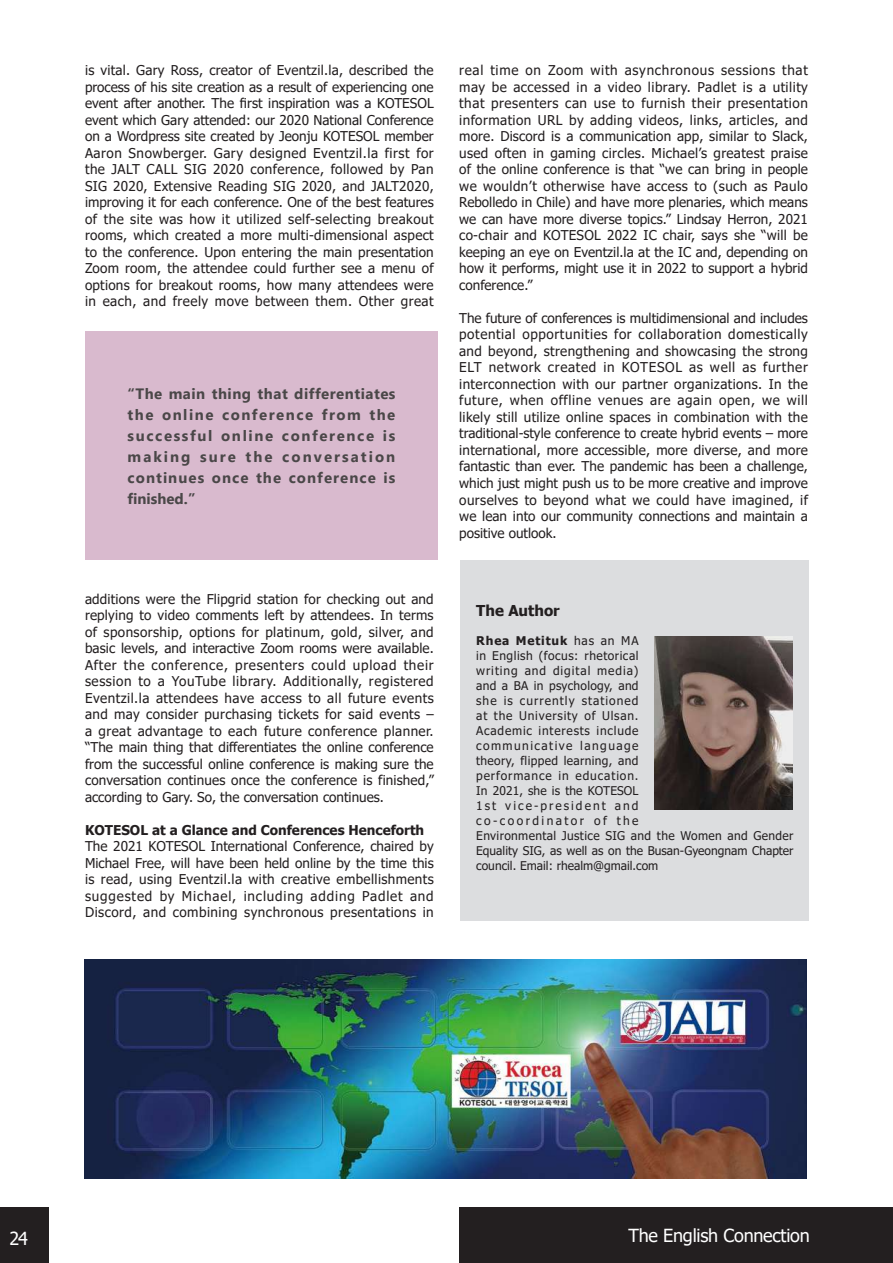
<style>
.page{position:relative;width:893px;height:1263px;background:#fff}
.page>*{position:absolute;margin:0;border:0;box-sizing:border-box;transform-origin:0 0}
.t1{font:18px "Tahoma";letter-spacing:-.015em;color:#fff}
.t2{font:700 15px/21px "Gadugi";letter-spacing:.07em;color:#231f20;text-align:justify}
.t3{font:700 15px "Tahoma";color:#231f20}
.t4{font:13.5px/16.5px "Tahoma";letter-spacing:.005em;color:#231f20;text-align:justify}
.t5{font:700 13.5px "Tahoma";color:#231f20}
.t6{font:12px/15px "Tahoma";letter-spacing:.04em;color:#231f20}
.s1{font-weight:700}
</style>
<div class="page">
<div style="left:0;top:1208px;width:49px;height:55px;background:#231f20"></div>
<div style="left:459px;top:1208px;width:434px;height:55px;background:#231f20"></div>
<div style="left:460px;top:560px;width:349px;height:360px;background:#dcdddf"></div>
<img style="left:654px;top:636px;width:139px;height:173px">
<img style="left:84px;top:959px;width:723px;height:219px">
<div style="left:85px;top:332px;width:353px;height:228px;background:#d9bace"></div>
<p class="t4" style="left:85px;top:63px;width:350px">is vital. Gary Ross, creator of Eventzil.la, described the process of his site creation as a result of experiencing one event after another. The first inspiration was a KOTESOL event which Gary attended: our 2020 National Conference on a Wordpress site created by Jeonju KOTESOL member Aaron Snowberger. Gary designed Eventzil.la first for the JALT CALL SIG 2020 conference, followed by Pan SIG 2020, Extensive Reading SIG 2020, and JALT2020, improving it for each conference. One of the best features of the site was how it utilized self-selecting breakout rooms, which created a more multi-dimensional aspect to the conference. Upon entering the main presentation Zoom room, the attendee could further see a menu of options for breakout rooms, how many attendees were in each, and freely move between them. Other great</p>
<p class="t2" style="left:128px;top:383px;width:269px">“The main thing that differentiates the online conference from the successful online conference is making sure the conversation continues once the conference is finished.”</p>
<p class="t4" style="left:85px;top:591px;width:350px">additions were the Flipgrid station for checking out and replying to video comments left by attendees. In terms of sponsorship, options for platinum, gold, silver, and basic levels, and interactive Zoom rooms were available.<br>After the conference, presenters could upload their session to a YouTube library. Additionally, registered Eventzil.la attendees have access to all future events and may consider purchasing tickets for said events – a great advantage to each future conference planner. “The main thing that differentiates the online conference from the successful online conference is making sure the conversation continues once the conference is finished,” according to Gary. So, the conversation continues.</p>
<p class="t5" style="left:85px;top:820px;width:341px">KOTESOL at a Glance and Conferences Henceforth</p>
<p class="t4" style="left:85px;top:839px;width:350px">The 2021 KOTESOL International Conference, chaired by Michael Free, will have been held online by the time this is read, using Eventzil.la with creative embellishments suggested by Michael, including adding Padlet and Discord, and combining synchronous presentations in</p>
<p class="t4" style="left:459px;top:63px;width:350px">real time on Zoom with asynchronous sessions that may be accessed in a video library. Padlet is a utility that presenters can use to furnish their presentation information URL by adding videos, links, articles, and more. Discord is a communication app, similar to Slack, used often in gaming circles. Michael’s greatest praise of the online conference is that “we can bring in people we wouldn’t otherwise have access to (such as Paulo Rebolledo in Chile) and have more plenaries, which means we can have more diverse topics.” Lindsay Herron, 2021 co-chair and KOTESOL 2022 IC chair, says she “will be keeping an eye on Eventzil.la at the IC and, depending on how it performs, might use it in 2022 to support a hybrid conference.”</p>
<p class="t4" style="left:459px;top:311px;width:350px">The future of conferences is multidimensional and includes potential opportunities for collaboration domestically and beyond, strengthening and showcasing the strong ELT network created in KOTESOL as well as further interconnection with our partner organizations. In the future, when offline venues are again open, we will likely still utilize online spaces in combination with the traditional-style conference to create hybrid events – more international, more accessible, more diverse, and more fantastic than ever. The pandemic has been a challenge, which just might push us to be more creative and improve ourselves to beyond what we could have imagined, if we lean into our community connections and maintain a positive outlook.</p>
<p class="t3" style="left:476px;top:600px;width:85px">The Author</p>
<p class="t6" style="left:476px;top:634px;width:319px"><span class="s1">Rhea Metituk</span> has an MA<br>in English (focus: rhetorical<br>writing and digital media)<br>and a BA in psychology, and<br>she is currently stationed<br>at the University of Ulsan.<br>Academic interests include<br>communicative language<br>theory, flipped learning, and<br>performance in education.<br>In 2021, she is the KOTESOL<br>1st vice-president and<br>co-coordinator of the<br>Environmental Justice SIG and the Women and Gender<br>Equality SIG, as well as on the Busan-Gyeongnam Chapter council. Email: rhealm@gmail.com</p>
<h1 class="t1" style="left:10px;top:1226px;width:20px">24</h1>
<h1 class="t1" style="left:628px;top:1223px;width:183px">The English Connection</h1>
</div>
